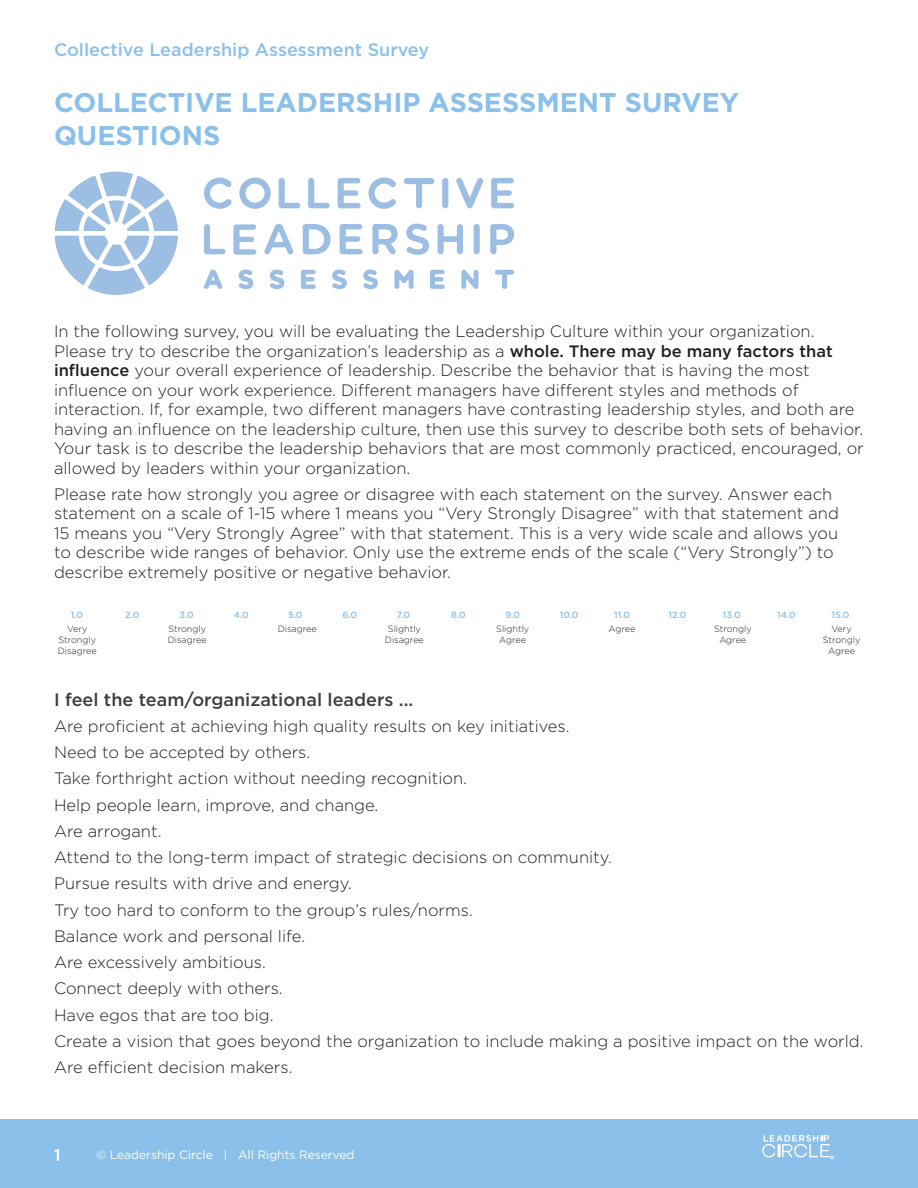
<style>
.page{position:relative;width:918px;height:1188px;background:#fff}
.page>*{position:absolute;margin:0;border:0;box-sizing:border-box;transform-origin:0 0}
.Header_Style_1{font:700 27px/32.4px "Gotham";color:#8ac0ea}
.Sub_Header_1_1{font:500 18px "Gotham";color:#3e3e3f}
.t1{font:500 18px "Gotham";color:#8ac0ea}
.Paragraph_Style_1{font:300 16.5px/19.5px "Gotham";color:#231f20}
.t2{font:500 16.5px "Gotham";color:#fff}
.t3{font:12px "Gotham";color:#fff}
.t4{font:300 9px/10.8px "Gotham";color:#231f20;text-align:center}
.t5{font:500 9px "Gotham";color:#8ac0ea}
.s1{font-weight:500}
</style>
<div class="page">
<div style="left:0;top:1119px;width:918px;height:69px;background:#8ac0ea"></div>
<svg style="left:762px;top:1135px;width:72px;height:24px"></svg>
<svg style="left:55px;top:172px;width:123px;height:123px"></svg>
<svg style="left:233px;top:224px;width:23px;height:31px"></svg>
<svg style="left:264px;top:223px;width:29px;height:32px"></svg>
<svg style="left:303px;top:224px;width:28px;height:30px"></svg>
<svg style="left:340px;top:224px;width:23px;height:30px"></svg>
<svg style="left:372px;top:224px;width:26px;height:30px"></svg>
<svg style="left:406px;top:224px;width:23px;height:31px"></svg>
<svg style="left:438px;top:224px;width:25px;height:30px"></svg>
<div style="left:474px;top:224px;width:6px;height:30px;background:#9dbee3;border-radius:3px"></div>
<svg style="left:490px;top:224px;width:24px;height:30px"></svg>
<svg style="left:204px;top:224px;width:22px;height:30px"></svg>
<svg style="left:338px;top:178px;width:23px;height:30px"></svg>
<svg style="left:491px;top:178px;width:23px;height:30px"></svg>
<div style="left:442px;top:178px;width:6px;height:30px;background:#9dbee3;border-radius:3px"></div>
<svg style="left:279px;top:178px;width:21px;height:30px"></svg>
<svg style="left:308px;top:178px;width:22px;height:30px"></svg>
<svg style="left:204px;top:177px;width:28px;height:32px"></svg>
<svg style="left:368px;top:177px;width:28px;height:32px"></svg>
<svg style="left:404px;top:178px;width:30px;height:30px"></svg>
<svg style="left:239px;top:177px;width:32px;height:32px"></svg>
<svg style="left:456px;top:178px;width:28px;height:30px"></svg>
<svg style="left:301px;top:270px;width:15px;height:19px"></svg>
<svg style="left:430px;top:270px;width:15px;height:19px"></svg>
<svg style="left:204px;top:269px;width:18px;height:20px"></svg>
<svg style="left:332px;top:270px;width:15px;height:19px"></svg>
<svg style="left:363px;top:270px;width:15px;height:19px"></svg>
<svg style="left:239px;top:270px;width:14px;height:19px"></svg>
<svg style="left:270px;top:270px;width:14px;height:19px"></svg>
<svg style="left:394px;top:269px;width:20px;height:20px"></svg>
<svg style="left:495px;top:270px;width:19px;height:19px"></svg>
<svg style="left:461px;top:269px;width:17px;height:20px"></svg>
<p class="t1" style="left:54px;top:38px;width:377px">Collective Leadership Assessment Survey</p>
<p class="Header_Style_1" style="left:54px;top:86px;width:687px">COLLECTIVE LEADERSHIP ASSESSMENT SURVEY<br>QUESTIONS</p>
<p class="Paragraph_Style_1" style="left:54px;top:321px;width:811px">In the following survey, you will be evaluating the Leadership Culture within your organization.<br>Please try to describe the organization’s leadership as a <span class="s1">whole. There may be many factors that influence</span> your overall experience of leadership. Describe the behavior that is having the most influence on your work experience. Different managers have different styles and methods of interaction. If, for example, two different managers have contrasting leadership styles, and both are having an influence on the leadership culture, then use this survey to describe both sets of behavior.<br>Your task is to describe the leadership behaviors that are most commonly practiced, encouraged, or allowed by leaders within your organization.</p>
<p class="Paragraph_Style_1" style="left:54px;top:484px;width:786px">Please rate how strongly you agree or disagree with each statement on the survey. Answer each statement on a scale of 1-15 where 1 means you “Very Strongly Disagree” with that statement and 15 means you “Very Strongly Agree” with that statement. This is a very wide scale and allows you to describe wide ranges of behavior. Only use the extreme ends of the scale (“Very Strongly”) to describe extremely positive or negative behavior.</p>
<p class="t5" style="left:71px;top:609px;width:14px">1.0</p>
<p class="t5" style="left:125px;top:609px;width:16px">2.0</p>
<p class="t5" style="left:179px;top:609px;width:16px">3.0</p>
<p class="t5" style="left:234px;top:609px;width:16px">4.0</p>
<p class="t5" style="left:288px;top:609px;width:16px">5.0</p>
<p class="t5" style="left:342px;top:609px;width:16px">6.0</p>
<p class="t5" style="left:397px;top:609px;width:15px">7.0</p>
<p class="t5" style="left:451px;top:609px;width:16px">8.0</p>
<p class="t5" style="left:505px;top:609px;width:16px">9.0</p>
<p class="t5" style="left:560px;top:609px;width:20px">10.0</p>
<p class="t5" style="left:614px;top:609px;width:17px">11.0</p>
<p class="t5" style="left:668px;top:609px;width:19px">12.0</p>
<p class="t5" style="left:723px;top:609px;width:19px">13.0</p>
<p class="t5" style="left:777px;top:609px;width:20px">14.0</p>
<p class="t5" style="left:831px;top:609px;width:20px">15.0</p>
<p class="t4" style="left:58px;top:623px;width:40px">Very<br>Strongly<br>Disagree</p>
<p class="t4" style="left:168px;top:623px;width:40px;text-align:left">Strongly<br>Disagree</p>
<p class="t4" style="left:278px;top:623px;width:40px">Disagree</p>
<p class="t4" style="left:385px;top:623px;width:40px">Slightly<br>Disagree</p>
<p class="t4" style="left:496px;top:623px;width:35px">Slightly<br>Agree</p>
<p class="t4" style="left:609px;top:623px;width:28px">Agree</p>
<p class="t4" style="left:823px;top:623px;width:39px">Very<br>Strongly<br>Agree</p>
<p class="t4" style="left:714px;top:623px;width:39px">Strongly<br>Agree</p>
<p class="Sub_Header_1_1" style="left:54px;top:687px;width:361px">I feel the team/organizational leaders ...</p>
<p class="Paragraph_Style_1" style="left:54px;top:716px;width:517px">Are proficient at achieving high quality results on key initiatives.</p>
<p class="Paragraph_Style_1" style="left:54px;top:742px;width:258px">Need to be accepted by others.</p>
<p class="Paragraph_Style_1" style="left:54px;top:768px;width:414px">Take forthright action without needing recognition.</p>
<p class="Paragraph_Style_1" style="left:54px;top:795px;width:326px">Help people learn, improve, and change.</p>
<p class="Paragraph_Style_1" style="left:54px;top:821px;width:109px">Are arrogant.</p>
<p class="Paragraph_Style_1" style="left:54px;top:847px;width:560px">Attend to the long-term impact of strategic decisions on community.</p>
<p class="Paragraph_Style_1" style="left:54px;top:873px;width:299px">Pursue results with drive and energy.</p>
<p class="Paragraph_Style_1" style="left:54px;top:900px;width:420px">Try too hard to conform to the group’s rules/norms.</p>
<p class="Paragraph_Style_1" style="left:54px;top:926px;width:253px">Balance work and personal life.</p>
<p class="Paragraph_Style_1" style="left:54px;top:952px;width:213px">Are excessively ambitious.</p>
<p class="Paragraph_Style_1" style="left:54px;top:978px;width:230px">Connect deeply with others.</p>
<p class="Paragraph_Style_1" style="left:54px;top:1005px;width:221px">Have egos that are too big.</p>
<p class="Paragraph_Style_1" style="left:54px;top:1031px;width:811px">Create a vision that goes beyond the organization to include making a positive impact on the world.</p>
<p class="Paragraph_Style_1" style="left:54px;top:1057px;width:240px">Are efficient decision makers.</p>
<p class="t2" style="left:54px;top:1144px;width:8px">1</p>
<p class="t3" style="left:96px;top:1147px;width:260px">© Leadership Circle | All Rights Reserved</p>
</div>
